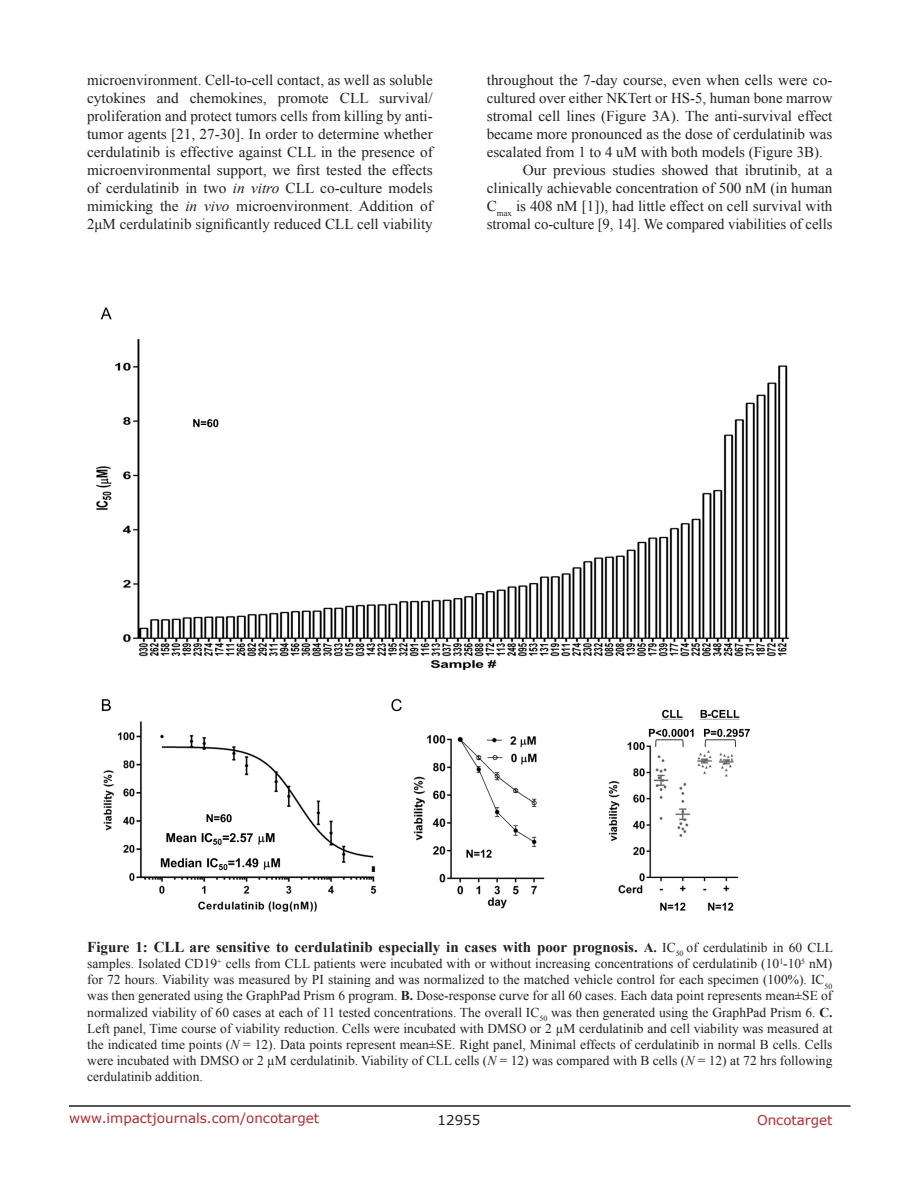
<style>
.page{position:relative;width:918px;height:1188px;background:#fff}
.page>*{position:absolute;margin:0;border:0;box-sizing:border-box;transform-origin:0 0}
.BodyText{font:15px/18px "Times New Roman";color:#221f22;text-align:justify}
.FigureText{font:700 15px "Times New Roman";color:#221f22}
.FigureText-2{font:13.5px/16.2px "Times New Roman";color:#221f22;text-align:justify}
.t1{font:13.5px "Verdana";color:#ac2b31}
.t2{font:13.5px "Verdana";color:#221f22}
.s1{font-style:italic}
.s2{font-size:13.5px}
.s3{font-weight:400;font-size:13.5px}
.s4{font-weight:700}
</style>
<div class="page">
<hr style="left:69px;top:1105px;width:781px;height:2px;background:#231f20">
<img style="left:96px;top:307px;width:694px;height:605px">
<p class="BodyText" style="left:87px;top:71px;width:347px">microenvironment. Cell-to-cell contact, as well as soluble cytokines and chemokines, promote CLL survival/ proliferation and protect tumors cells from killing by anti&shy;tumor agents [21, 27-30]. In order to determine whether cerdulatinib is effective against CLL in the presence of microenvironmental support, we first tested the effects of cerdulatinib in two <span class="s1">in vitro</span> CLL co-culture models mimicking the <span class="s1">in vivo</span> microenvironment. Addition of 2μM cerdulatinib significantly reduced CLL cell viability</p>
<p class="BodyText" style="left:487px;top:71px;width:347px">throughout the 7-day course, even when cells were co&shy;cultured over either NKTert or HS-5, human bone marrow stromal cell lines (Figure 3A). The anti-survival effect became more pronounced as the dose of cerdulatinib was escalated from 1 to 4 uM with both models (Figure 3B).</p>
<p class="BodyText" style="left:487px;top:161px;width:347px;text-indent:36px">Our previous studies showed that ibrutinib, at a clinically achievable concentration of 500 nM (in human C<sub>max</sub> is 408 nM [1]), had little effect on cell survival with stromal co-culture [9, 14]. We compared viabilities of cells</p>
<p class="FigureText" style="left:87px;top:936px;width:747px">Figure 1: CLL are sensitive to cerdulatinib especially in cases with poor prognosis. <span class="s2">A.</span> <span class="s3">IC</span><sub>50</sub> <span class="s3">of cerdulatinib in 60 CLL</span></p>
<p class="FigureText-2" style="left:87px;top:955px;width:747px">samples. Isolated CD19<sup>+</sup> cells from CLL patients were incubated with or without increasing concentrations of cerdulatinib (10<sup>1</sup>-10<sup>5</sup> nM) for 72 hours. Viability was measured by PI staining and was normalized to the matched vehicle control for each specimen (100%). IC<sub>50 </sub>was then generated using the GraphPad Prism 6 program. <span class="s4">B.</span> Dose-response curve for all 60 cases. Each data point represents mean±SE of normalized viability of 60 cases at each of 11 tested concentrations. The overall IC<sub>50</sub> was then generated using the GraphPad Prism 6. <span class="s4">C.<br></span>Left panel, Time course of viability reduction. Cells were incubated with DMSO or 2 µM cerdulatinib and cell viability was measured at the indicated time points (<span class="s1">N</span> = 12). Data points represent mean±SE. Right panel, Minimal effects of cerdulatinib in normal B cells. Cells were incubated with DMSO or 2 µM cerdulatinib. Viability of CLL cells (<span class="s1">N</span> = 12) was compared with B cells (<span class="s1">N</span> = 12) at 72 hrs following cerdulatinib addition.</p>
<p class="t1" style="left:69px;top:1109px;width:252px">www.impactjournals.com/oncotarget</p>
<p class="t2" style="left:438px;top:1111px;width:44px">12955</p>
<p class="t1" style="left:757px;top:1111px;width:77px">Oncotarget</p>
</div>
